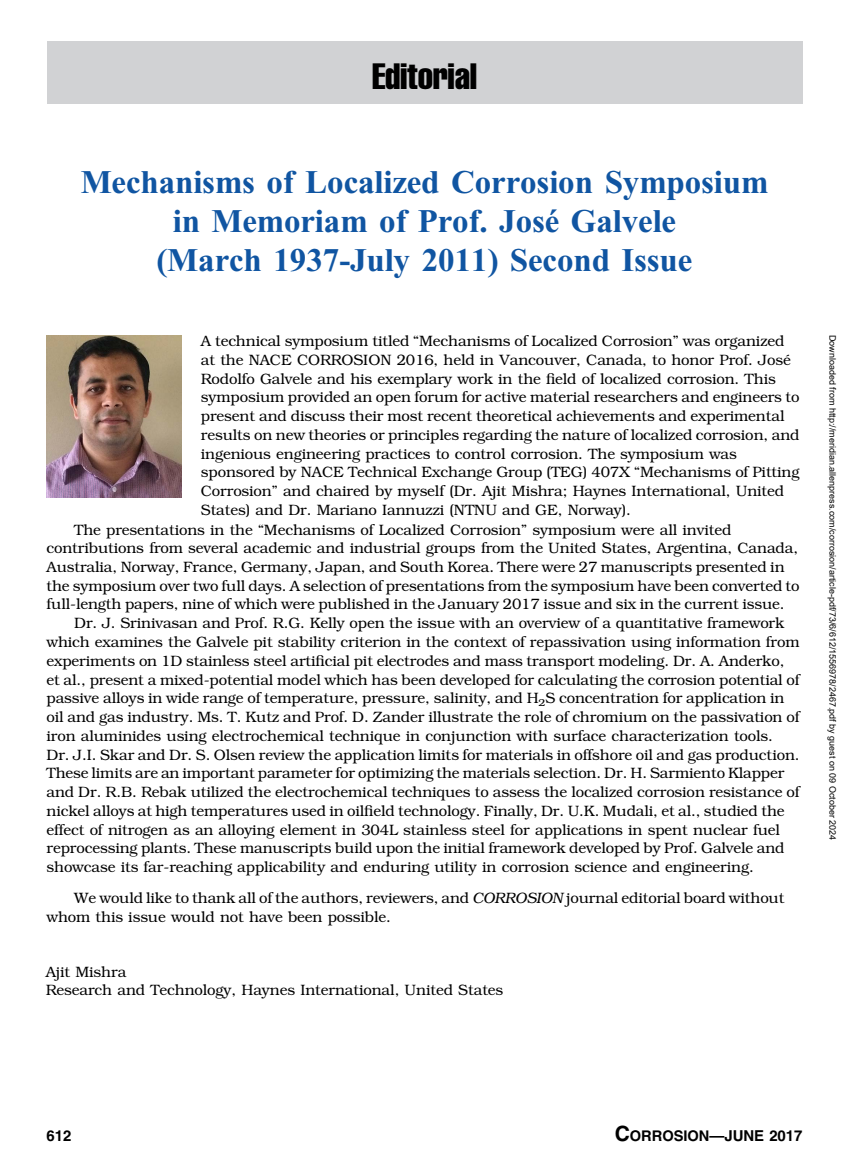
<style>
.page{position:relative;width:864px;height:1175px;background:#fff}
.page>*{position:absolute;margin:0;border:0;box-sizing:border-box;transform-origin:0 0}
.t1{font:36px "Adv O Tfb 7 a 4 b 8 e";color:#000}
.t2{font:33px/39px "Adv OT5404984 e.B";color:#1055a2;text-align:center}
.t3{font:15px/18.8px "Adv O Td 4 af 0 eae";color:#000}
.t4{font:15px "Adv OT5 bf 56204.B";color:#000}
.t5{font:14.7px "Adv OT5 bf 56204.B";color:#000}
.t6{font:9px "Arial";color:#000}
.s1{font-style:inherit}
.s2{font-family:"Adv O Td 4 af 0 eae+fb"}
.s3{font-family:"Adv O Td 7 e 7091 a.I"}
.s4{font-size:21px}
.s5{font-size:15px}
</style>
<div class="page">
<div style="left:47px;top:41px;width:755px;height:63px;background:#d1d2d4"></div>
<img style="left:47px;top:335px;width:135px;height:162px">
<h1 class="t1" style="left:372px;top:55px;width:106px">Editorial</h1>
<h2 class="t2" style="left:81px;top:162px;width:689px">Mechanisms of Localized Corrosion Symposium in Memoriam of Prof. José Galvele<br>(March 1937-July 2011) Second Issue</h2>
<p class="t3" style="left:201px;top:333px;width:585px">A technical symposium titled <span class="s1">“</span>Mechanisms of Localized Corrosion<span class="s1">”</span> was organized</p>
<p class="t3" style="left:201px;top:352px;width:591px">at the NACE CORROSION 2016, held in Vancouver, Canada, to honor Prof. José</p>
<p class="t3" style="left:201px;top:371px;width:576px">Rodolfo Galvele and his exemplary work in the <span class="s2">fi</span>eld of localized corrosion. This</p>
<p class="t3" style="left:201px;top:389px;width:600px">symposium provided an open forum for active material researchers and engineers to</p>
<p class="t3" style="left:201px;top:408px;width:585px">present and discuss their most recent theoretical achievements and experimental</p>
<p class="t3" style="left:201px;top:427px;width:600px">results on new theories or principles regarding the nature of localized corrosion, and</p>
<p class="t3" style="left:201px;top:446px;width:538px">ingenious engineering practices to control corrosion. The symposium was</p>
<p class="t3" style="left:201px;top:464px;width:600px">sponsored by NACE Technical Exchange Group (TEG) 407X <span class="s1">“</span>Mechanisms of Pitting</p>
<p class="t3" style="left:201px;top:483px;width:585px">Corrosion<span class="s1">”</span> and chaired by myself (Dr. Ajit Mishra; Haynes International, United</p>
<p class="t3" style="left:201px;top:502px;width:432px">States) and Dr. Mariano Iannuzzi (NTNU and GE, Norway).</p>
<p class="t3" style="left:74px;top:521px;width:659px">The presentations in the <span class="s1">“</span>Mechanisms of Localized Corrosion<span class="s1">”</span> symposium were all invited</p>
<p class="t3" style="left:47px;top:540px;width:753px">contributions from several academic and industrial groups from the United States, Argentina, Canada,</p>
<p class="t3" style="left:47px;top:559px;width:740px">Australia, Norway, France, Germany, Japan, and South Korea. There were 27 manuscripts presented in</p>
<p class="t3" style="left:47px;top:578px;width:755px">the symposium over two full days. A selection of presentations from the symposium have been converted to</p>
<p class="t3" style="left:47px;top:596px;width:739px">full-length papers, nine of which were published in the January 2017 issue and six in the current issue.</p>
<p class="t3" style="left:74px;top:615px;width:712px">Dr. J. Srinivasan and Prof. R.G. Kelly open the issue with an overview of a quantitative framework</p>
<p class="t3" style="left:47px;top:634px;width:754px">which examines the Galvele pit stability criterion in the context of repassivation using information from</p>
<p class="t3" style="left:47px;top:653px;width:739px">experiments on 1D stainless steel arti<span class="s2">fi</span>cial pit electrodes and mass transport modeling. Dr. A. Anderko,</p>
<p class="t3" style="left:47px;top:671px;width:755px">et al., present a mixed-potential model which has been developed for calculating the corrosion potential of</p>
<p class="t3" style="left:47px;top:690px;width:739px">passive alloys in wide range of temperature, pressure, salinity, and H<sub>2</sub>S concentration for application in</p>
<p class="t3" style="left:47px;top:709px;width:755px">oil and gas industry. Ms. T. Kutz and Prof. D. Zander illustrate the role of chromium on the passivation of</p>
<p class="t3" style="left:47px;top:728px;width:728px">iron aluminides using electrochemical technique in conjunction with surface characterization tools.</p>
<p class="t3" style="left:47px;top:746px;width:755px">Dr. J.I. Skar and Dr. S. Olsen review the application limits for materials in offshore oil and gas production.</p>
<p class="t3" style="left:47px;top:765px;width:739px">These limits are an important parameter for optimizing the materials selection. Dr. H. Sarmiento Klapper</p>
<p class="t3" style="left:47px;top:784px;width:755px">and Dr. R.B. Rebak utilized the electrochemical techniques to assess the localized corrosion resistance of</p>
<p class="t3" style="left:47px;top:803px;width:739px">nickel alloys at high temperatures used in oil<span class="s2">fi</span>eld technology. Finally, Dr. U.K. Mudali, et al., studied the</p>
<p class="t3" style="left:47px;top:821px;width:735px">effect of nitrogen as an alloying element in 304L stainless steel for applications in spent nuclear fuel</p>
<p class="t3" style="left:47px;top:840px;width:740px">reprocessing plants. These manuscripts build upon the initial framework developed by Prof. Galvele and</p>
<p class="t3" style="left:47px;top:859px;width:709px">showcase its far-reaching applicability and enduring utility in corrosion science and engineering.</p>
<p class="t3" style="left:47px;top:890px;width:739px;text-indent:28px">We would like to thank all of the authors, reviewers, and <span class="s3">CORROSION</span> journal editorial board without whom this issue would not have been possible.</p>
<p class="t3" style="left:46px;top:963px;width:459px">Ajit Mishra<br>Research and Technology, Haynes International, United States</p>
<p class="t6" style="left:836px;top:334px;width:507px;rotate:90deg">Downloaded from http://meridian.allenpress.com/corrosion/article-pdf/73/6/612/1556978/2467.pdf by guest on 09 October 2024</p>
<p class="t4" style="left:47px;top:1126px;width:26px">612</p>
<p class="t5" style="left:615px;top:1127px;width:189px"><span class="s4">C</span>ORROSION<span class="s5">—</span><span class="s5">JUNE 2017</span></p>
</div>
